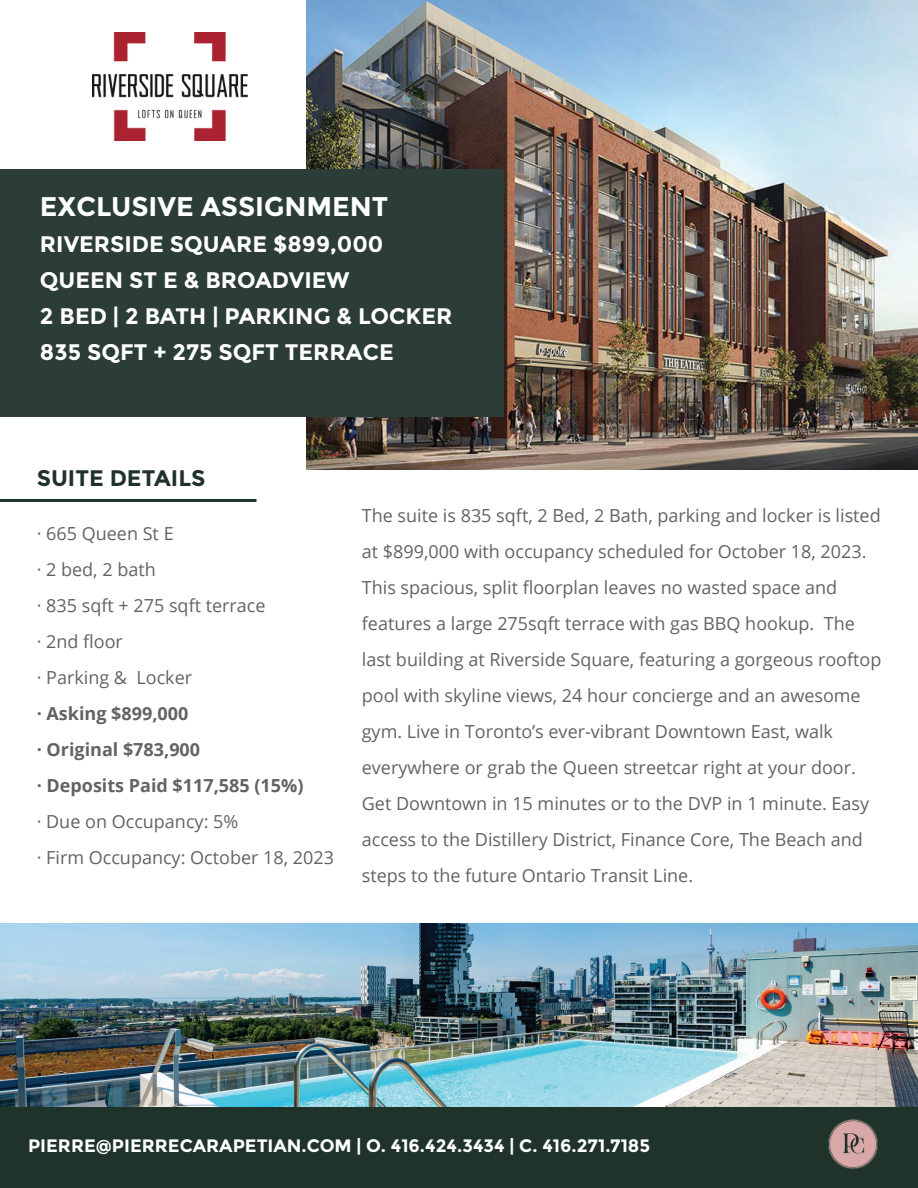
<style>
.page{position:relative;width:918px;height:1188px;background:#fff}
.page>*{position:absolute;margin:0;border:0;box-sizing:border-box;transform-origin:0 0}
.t1{font:700 27px "Montserrat";color:#fff}
.t2{font:700 22.5px/36px "Montserrat";color:#fff}
.t3{font:700 22.5px "Montserrat";color:#21322b}
.t4{font:18px/36px "Open Sans";color:#636366}
.t5{font:700 18px/36px "Open Sans";color:#636366}
.t6{font:700 18px "Montserrat";color:#fff}
</style>
<div class="page">
<img style="left:0;top:923px;width:918px;height:265px">
<img style="left:93px;top:32px;width:154px;height:108px">
<div style="left:0;top:1107px;width:918px;height:80px;background:#1f332b"></div>
<hr style="left:0;top:499px;width:257px;height:3px;background:#1f332b">
<img style="left:828px;top:1119px;width:50px;height:50px">
<img style="left:307px;top:0;width:611px;height:469px">
<div style="left:0;top:169px;width:503px;height:248px;background:#2c3c36"></div>
<h1 class="t1" style="left:40px;top:190px;width:350px">EXCLUSIVE ASSIGNMENT</h1>
<p class="t2" style="left:40px;top:226px;width:414px">RIVERSIDE SQUARE $899,000<br>QUEEN ST E &amp; BROADVIEW<br>2 BED | 2 BATH | PARKING &amp; LOCKER<br>835 SQFT + 275 SQFT TERRACE</p>
<p class="t3" style="left:37px;top:465px;width:170px">SUITE DETAILS</p>
<p class="t4" style="left:37px;top:515px;width:230px">· 665 Queen St E<br>· 2 bed, 2 bath<br>· 835 sqft + 275 sqft terrace · 2nd floor<br>· Parking &amp; Locker</p>
<p class="t5" style="left:37px;top:695px;width:268px">· Asking $899,000<br>· Original $783,900<br>· Deposits Paid $117,585 (15%)</p>
<p class="t4" style="left:37px;top:803px;width:299px">· Due on Occupancy: 5%<br>· Firm Occupancy: October 18, 2023</p>
<p class="t4" style="left:362px;top:497px;width:521px">The suite is 835 sqft, 2 Bed, 2 Bath, parking and locker is listed at $899,000 with occupancy scheduled for October 18, 2023.<br>This spacious, split floorplan leaves no wasted space and features a large 275sqft terrace with gas BBQ hookup. The last building at Riverside Square, featuring a gorgeous rooftop pool with skyline views, 24 hour concierge and an awesome gym. Live in Toronto’s ever-vibrant Downtown East, walk everywhere or grab the Queen streetcar right at your door.<br>Get Downtown in 15 minutes or to the DVP in 1 minute. Easy access to the Distillery District, Finance Core, The Beach and steps to the future Ontario Transit Line.</p>
<p class="t6" style="left:28px;top:1135px;width:624px">PIERRE@PIERRECARAPETIAN.COM | O. 416.424.3434 | C. 416.271.7185</p>
</div>
